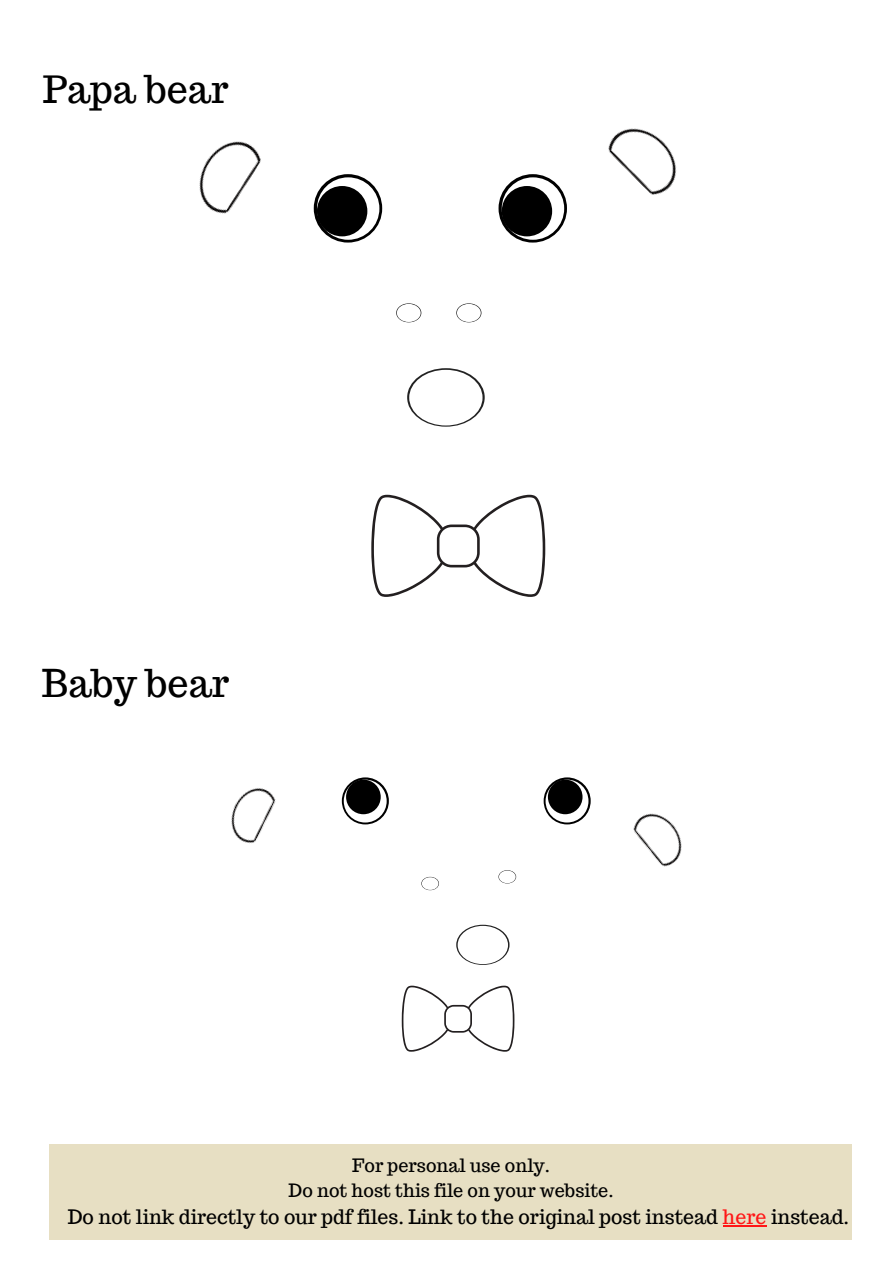
<style>
.page{position:relative;width:894px;height:1264px;background:#fff}
.page>*{position:absolute;margin:0;border:0;box-sizing:border-box;transform-origin:0 0}
.t1{font:37.5px "Trocchi";color:#000}
.t2{font:19.5px "Trocchi";color:#000}
.t3{font:18px/24.8px "Trocchi";color:#000;text-align:center}
.s1{color:#ff1616}
</style>
<div class="page">
<svg style="left:313px;top:174px;width:69px;height:68px"></svg>
<div style="left:317px;top:177px;width:62px;height:63px;background:#fff;border-radius:50%"></div>
<div style="left:317px;top:186px;width:50px;height:50px;background:#000;border-radius:50%"></div>
<svg style="left:498px;top:174px;width:69px;height:68px"></svg>
<div style="left:501px;top:177px;width:63px;height:63px;background:#fff;border-radius:50%"></div>
<div style="left:501px;top:186px;width:51px;height:50px;background:#000;border-radius:50%"></div>
<svg style="left:396px;top:303px;width:25px;height:19px"></svg>
<div style="left:397px;top:304px;width:23px;height:18px;background:#fff;border-radius:50%"></div>
<svg style="left:456px;top:303px;width:25px;height:19px"></svg>
<div style="left:457px;top:304px;width:23px;height:18px;background:#fff;border-radius:50%"></div>
<svg style="left:407px;top:368px;width:77px;height:58px"></svg>
<div style="left:409px;top:370px;width:73px;height:55px;background:#fff;border-radius:50%"></div>
<img style="left:608px;top:128px;width:69px;height:67px">
<img style="left:199px;top:141px;width:62px;height:73px">
<svg style="left:342px;top:777px;width:47px;height:47px"></svg>
<svg style="left:343px;top:779px;width:43px;height:43px"></svg>
<div style="left:346px;top:779px;width:34px;height:35px;background:#000;border-radius:50%"></div>
<svg style="left:456px;top:924px;width:53px;height:40px"></svg>
<div style="left:457px;top:925px;width:51px;height:39px;background:#fff;border-radius:50%"></div>
<svg style="left:543px;top:777px;width:47px;height:47px"></svg>
<svg style="left:545px;top:779px;width:43px;height:43px"></svg>
<div style="left:547px;top:779px;width:35px;height:35px;background:#000;border-radius:50%"></div>
<svg style="left:421px;top:876px;width:18px;height:14px"></svg>
<div style="left:421px;top:877px;width:17px;height:12px;background:#fff;border-radius:50%"></div>
<svg style="left:498px;top:870px;width:18px;height:13px"></svg>
<div style="left:499px;top:870px;width:16px;height:13px;background:#fff;border-radius:50%"></div>
<img style="left:231px;top:788px;width:45px;height:56px">
<img style="left:633px;top:813px;width:49px;height:54px">
<svg style="left:371px;top:494px;width:175px;height:103px"></svg>
<svg style="left:401px;top:985px;width:114px;height:67px"></svg>
<div style="left:50px;top:1143px;width:801px;height:96px;background:#e7dfc3"></div>
<hr style="left:722px;top:1225px;width:44px;height:1px;background:#ff1616">
<h1 class="t1" style="left:43px;top:65px;width:187px">Papa bear</h1>
<h1 class="t1" style="left:42px;top:659px;width:189px">Baby bear</h1>
<p class="t3" style="left:288px;top:1153px;width:326px">For personal use only.<br>Do not host this file on your website.</p>
<p class="t2" style="left:68px;top:1204px;width:782px">Do not link directly to our pdf files. Link to the original post instead <span class="s1">here</span> instead.</p>
</div>
